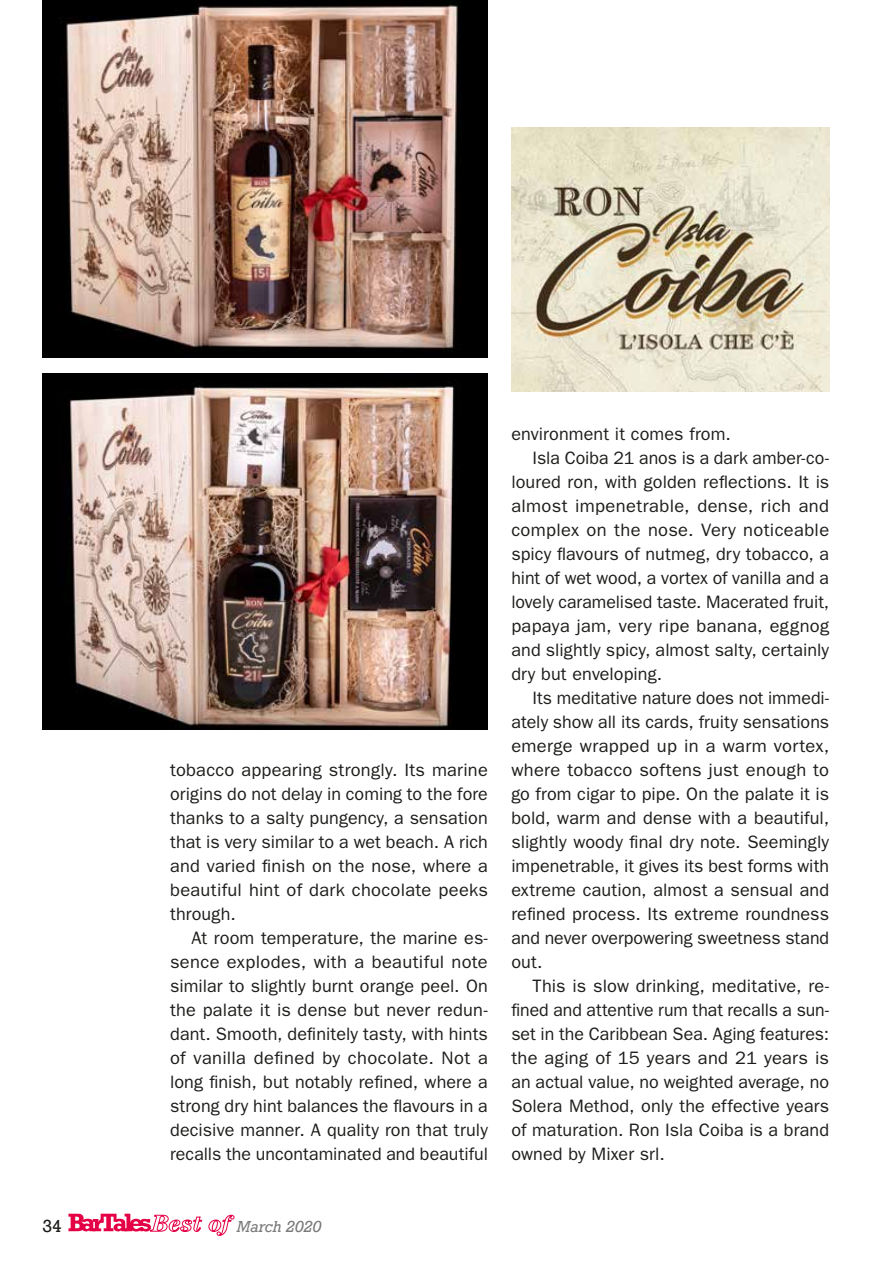
<style>
.page{position:relative;width:893px;height:1263px;background:#fff}
.page>*{position:absolute;margin:0;border:0;box-sizing:border-box;transform-origin:0 0}
.t1{font:18px/24px "ITC Franklin Gothic Std";letter-spacing:.005em;color:#1d1d1b;text-align:justify}
.t2{font:18px "Rockwell";color:#1d1d1b}
.t3{font:italic 15px "Rockwell";color:#7c7b7b}
</style>
<div class="page">
<svg style="left:68px;top:1214px;width:167px;height:22px"></svg>
<img style="left:43px;top:0;width:445px;height:358px">
<img style="left:43px;top:373px;width:445px;height:356px">
<img style="left:511px;top:128px;width:318px;height:264px">
<p class="t1" style="left:170px;top:758px;width:319px">tobacco appearing strongly. Its marine origins do not delay in coming to the fore thanks to a salty pungency, a sensation that is very similar to a wet beach. A rich and varied finish on the nose, where a beautiful hint of dark chocolate peeks through.</p>
<p class="t1" style="left:170px;top:926px;width:319px;text-indent:21px">At room temperature, the marine es&shy;sence explodes, with a beautiful note similar to slightly burnt orange peel. On the palate it is dense but never redun&shy;dant. Smooth, definitely tasty, with hints of vanilla defined by chocolate. Not a long finish, but notably refined, where a strong dry hint balances the flavours in a decisive manner. A quality ron that truly recalls the uncontaminated and beautiful</p>
<p class="t2" style="left:43px;top:1215px;width:21px">34</p>
<p class="t3" style="left:237px;top:1217px;width:86px">March 2020</p>
<p class="t1" style="left:511px;top:422px;width:221px">environment it comes from.</p>
<p class="t1" style="left:533px;top:446px;width:298px">Isla Coiba 21 anos is a dark amber-co-</p>
<p class="t1" style="left:511px;top:470px;width:319px">loured ron, with golden reflections. It is</p>
<p class="t1" style="left:511px;top:494px;width:319px">almost impenetrable, dense, rich and</p>
<p class="t1" style="left:511px;top:518px;width:319px">complex on the nose. Very noticeable</p>
<p class="t1" style="left:511px;top:542px;width:319px">spicy flavours of nutmeg, dry tobacco, a</p>
<p class="t1" style="left:511px;top:566px;width:319px">hint of wet wood, a vortex of vanilla and a</p>
<p class="t1" style="left:511px;top:590px;width:319px">lovely caramelised taste. Macerated fruit,</p>
<p class="t1" style="left:511px;top:614px;width:319px">papaya jam, very ripe banana, eggnog</p>
<p class="t1" style="left:511px;top:638px;width:319px">and slightly spicy, almost salty, certainly</p>
<p class="t1" style="left:511px;top:662px;width:152px">dry but enveloping.</p>
<p class="t1" style="left:533px;top:686px;width:298px">Its meditative nature does not immedi-</p>
<p class="t1" style="left:511px;top:710px;width:319px">ately show all its cards, fruity sensations</p>
<p class="t1" style="left:511px;top:734px;width:319px">emerge wrapped up in a warm vortex,</p>
<p class="t1" style="left:511px;top:758px;width:319px">where tobacco softens just enough to</p>
<p class="t1" style="left:511px;top:782px;width:319px">go from cigar to pipe. On the palate it is</p>
<p class="t1" style="left:511px;top:806px;width:319px">bold, warm and dense with a beautiful,</p>
<p class="t1" style="left:511px;top:830px;width:319px">slightly woody final dry note. Seemingly</p>
<p class="t1" style="left:511px;top:854px;width:319px">impenetrable, it gives its best forms with</p>
<p class="t1" style="left:511px;top:878px;width:319px">extreme caution, almost a sensual and</p>
<p class="t1" style="left:511px;top:902px;width:319px">refined process. Its extreme roundness</p>
<p class="t1" style="left:511px;top:926px;width:319px">and never overpowering sweetness stand</p>
<p class="t1" style="left:511px;top:950px;width:33px">out.</p>
<p class="t1" style="left:533px;top:974px;width:298px">This is slow drinking, meditative, re-</p>
<p class="t1" style="left:511px;top:998px;width:319px">fined and attentive rum that recalls a sun-</p>
<p class="t1" style="left:511px;top:1022px;width:319px">set in the Caribbean Sea. Aging features:</p>
<p class="t1" style="left:511px;top:1046px;width:319px">the aging of 15 years and 21 years is</p>
<p class="t1" style="left:511px;top:1070px;width:319px">an actual value, no weighted average, no</p>
<p class="t1" style="left:511px;top:1094px;width:319px">Solera Method, only the effective years</p>
<p class="t1" style="left:511px;top:1118px;width:319px">of maturation. Ron Isla Coiba is a brand</p>
<p class="t1" style="left:511px;top:1142px;width:155px">owned by Mixer srl.</p>
</div>
